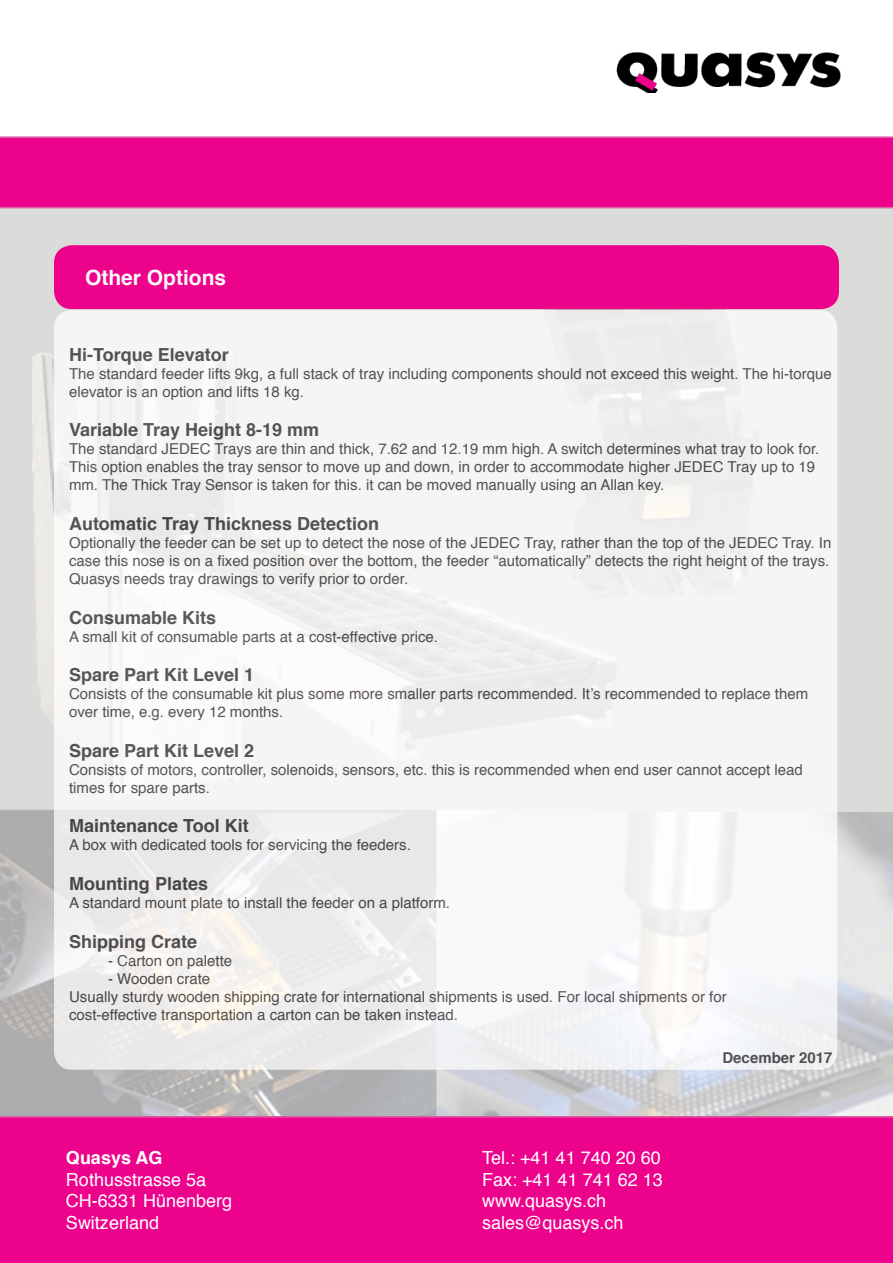
<style>
.page{position:relative;width:893px;height:1263px;background:#fff}
.page>*{position:absolute;margin:0;border:0;box-sizing:border-box;transform-origin:0 0}
.t1{font:700 21px "Helvetica";color:#fafafa}
.t2{font:700 18px "Helvetica";color:#231f20}
.t3{font:18px/21.6px "Helvetica";color:#fff}
.t4{font:700 18px "Helvetica";color:#fff}
.t5{font:15px/18px "Helvetica";color:#231f20}
.t6{font:700 15px "Helvetica";color:#231f20}
</style>
<div class="page">
<img style="left:0;top:208px;width:893px;height:908px">
<div style="left:0;top:1116px;width:893px;height:147px;background:#ed028c"></div>
<div style="left:0;top:136px;width:893px;height:72px;background:#ed028c"></div>
<div style="left:54px;top:245px;width:785px;height:64px;background:#ed028c;border-radius:18px"></div>
<div style="left:54px;top:310px;width:783px;height:760px;background:#f5f5f4;border-radius:18px"></div>
<img style="left:616px;top:52px;width:225px;height:41px">
<p class="t1" style="left:85px;top:260px;width:143px">Other Options</p>
<p class="t2" style="left:69px;top:340px;width:161px">Hi-Torque Elevator</p>
<p class="t5" style="left:69px;top:365px;width:764px">The standard feeder lifts 9kg, a full stack of tray including components should not exceed this weight. The hi-torque elevator is an option and lifts 18 kg.</p>
<p class="t2" style="left:69px;top:416px;width:252px">Variable Tray Height 8-19 mm</p>
<p class="t5" style="left:69px;top:441px;width:752px">The standard JEDEC Trays are thin and thick, 7.62 and 12.19 mm high. A switch determines what tray to look for.<br>This option enables the tray sensor to move up and down, in order to accommodate higher JEDEC Tray up to 19 mm. The Thick Tray Sensor is taken for this. it can be moved manually using an Allan key.</p>
<p class="t2" style="left:69px;top:509px;width:312px">Automatic Tray Thickness Detection</p>
<p class="t5" style="left:69px;top:534px;width:764px">Optionally the feeder can be set up to detect the nose of the JEDEC Tray, rather than the top of the JEDEC Tray. In case this nose is on a fixed position over the bottom, the feeder “automatically” detects the right height of the trays.<br>Quasys needs tray drawings to verify prior to order.</p>
<p class="t2" style="left:69px;top:603px;width:149px">Consumable Kits</p>
<p class="t5" style="left:69px;top:628px;width:371px">A small kit of consumable parts at a cost-effective price.</p>
<p class="t2" style="left:69px;top:660px;width:187px">Spare Part Kit Level 1</p>
<p class="t5" style="left:69px;top:685px;width:741px">Consists of the consumable kit plus some more smaller parts recommended. It’s recommended to replace them over time, e.g. every 12 months.</p>
<p class="t2" style="left:69px;top:736px;width:187px">Spare Part Kit Level 2</p>
<p class="t5" style="left:69px;top:761px;width:735px">Consists of motors, controller, solenoids, sensors, etc. this is recommended when end user cannot accept lead times for spare parts.</p>
<p class="t2" style="left:69px;top:812px;width:181px">Maintenance Tool Kit</p>
<p class="t5" style="left:69px;top:837px;width:343px">A box with dedicated tools for servicing the feeders.</p>
<p class="t2" style="left:69px;top:869px;width:141px">Mounting Plates</p>
<p class="t5" style="left:69px;top:894px;width:383px">A standard mount plate to install the feeder on a platform.</p>
<p class="t2" style="left:69px;top:927px;width:130px">Shipping Crate</p>
<p class="t5" style="left:108px;top:952px;width:126px">- Carton on palette</p>
<p class="t5" style="left:69px;top:970px;width:659px;text-indent:39px">- Wooden crate<br>Usually sturdy wooden shipping crate for international shipments is used. For local shipments or for cost-effective transportation a carton can be taken instead.</p>
<p class="t6" style="left:722px;top:1045px;width:112px">December 2017</p>
<p class="t4" style="left:66px;top:1143px;width:98px">Quasys AG</p>
<p class="t3" style="left:66px;top:1169px;width:142px">Rothusstrasse 5a</p>
<p class="t3" style="left:66px;top:1191px;width:168px">CH-6331 Hünenberg<br>Switzerland</p>
<p class="t3" style="left:482px;top:1148px;width:180px">Tel.: +41 41 740 20 60</p>
<p class="t3" style="left:482px;top:1169px;width:182px">Fax: +41 41 741 62 13</p>
<p class="t3" style="left:482px;top:1191px;width:126px">www.quasys.ch</p>
<p class="t3" style="left:482px;top:1212px;width:143px">sales@quasys.ch</p>
</div>
